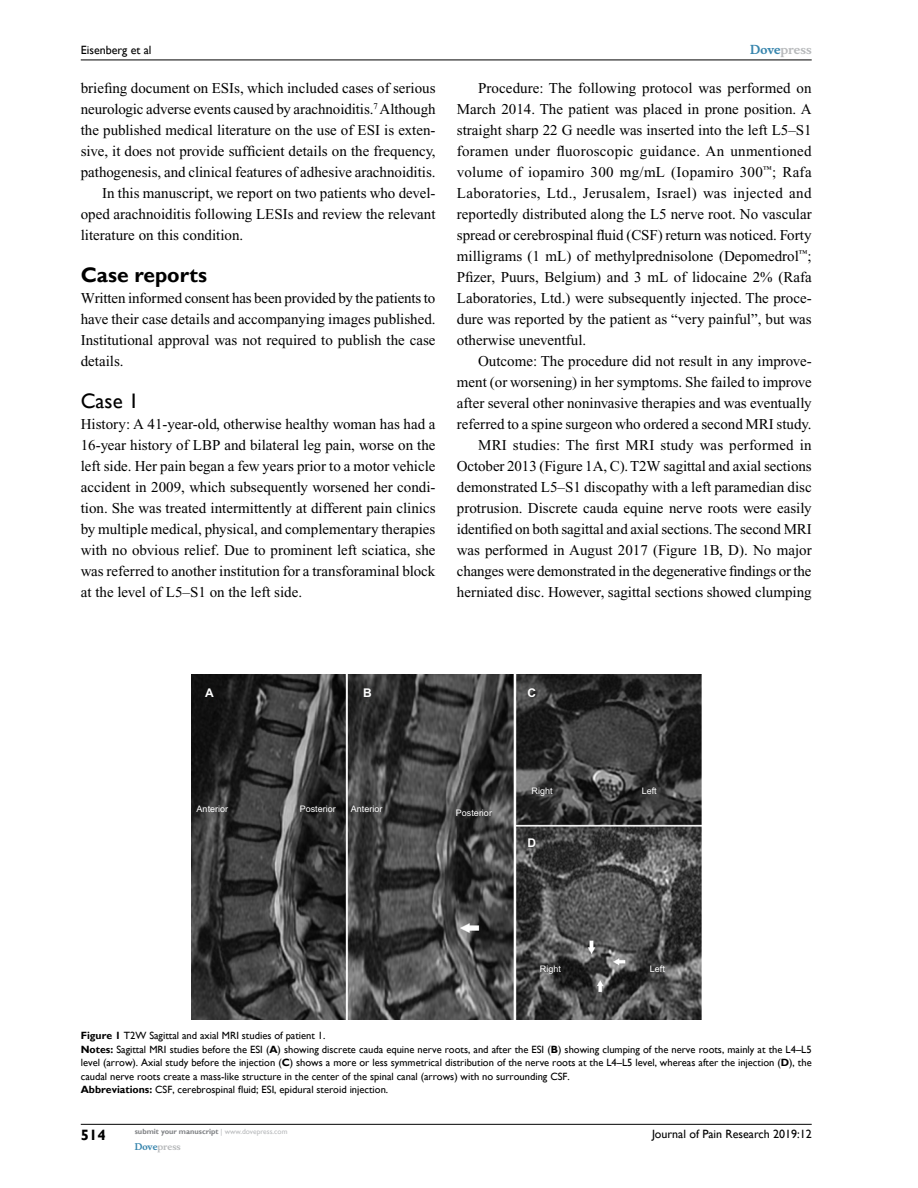
<style>
.page{position:relative;width:918px;height:1188px;background:#fff}
.page>*{position:absolute;margin:0;border:0;box-sizing:border-box;transform-origin:0 0}
.t1{font:700 21px "Gill Sans";color:#000}
.t2{font:21px "Gill Sans";color:#000}
.t3{font:15px/21px "Times New Roman";color:#000;text-align:justify}
.t4{font:700 15px "Gill Sans";color:#000}
.t5{font:12px "Gill Sans";color:#000}
.t6{font:700 12px "Musee";color:#b8babc}
.t7{font:700 12px "Arial";color:#fff}
.t8{font:10.5px/13.5px "Gill Sans";color:#000}
.t9{font:9px "Arial";color:#fff}
.t10{font:700 9px "Musee";color:#b8babc}
.t11{font:700 7.5px "Gill Sans";color:#808285}
.s1{color:#3785ad}
.s2{font-weight:700}
.s3{font-weight:400;color:#b8babc}
</style>
<div class="page">
<hr style="left:81px;top:1124px;width:731px;height:1px;background:#000">
<hr style="left:81px;top:60px;width:731px;height:1px;background:#000">
<img style="left:191px;top:675px;width:510px;height:345px">
<p class="t5" style="left:81px;top:43px;width:72px">Eisenberg et al</p>
<p class="t3" style="left:81px;top:77px;width:356px">briefing document on ESIs, which included cases of serious</p>
<p class="t3" style="left:81px;top:98px;width:356px">neurologic adverse events caused by arachnoiditis.<sup>7</sup> Although</p>
<p class="t3" style="left:81px;top:119px;width:356px">the published medical literature on the use of ESI is exten-</p>
<p class="t3" style="left:81px;top:140px;width:356px">sive, it does not provide sufficient details on the frequency,</p>
<p class="t3" style="left:81px;top:161px;width:356px">pathogenesis, and clinical features of adhesive arachnoiditis.</p>
<p class="t3" style="left:102px;top:182px;width:335px">In this manuscript, we report on two patients who devel-</p>
<p class="t3" style="left:81px;top:203px;width:356px">oped arachnoiditis following LESIs and review the relevant</p>
<p class="t3" style="left:81px;top:224px;width:164px">literature on this condition.</p>
<h1 class="t1" style="left:81px;top:262px;width:128px">Case reports</h1>
<p class="t3" style="left:81px;top:287px;width:356px">Written informed consent has been provided by the patients to have their case details and accompanying images published.<br>Institutional approval was not required to publish the case details.</p>
<h1 class="t2" style="left:81px;top:388px;width:60px">Case 1</h1>
<p class="t3" style="left:81px;top:413px;width:356px">History: A 41-year-old, otherwise healthy woman has had a 16-year history of LBP and bilateral leg pain, worse on the left side. Her pain began a few years prior to a motor vehicle accident in 2009, which subsequently worsened her condi&shy;tion. She was treated intermittently at different pain clinics by multiple medical, physical, and complementary therapies with no obvious relief. Due to prominent left sciatica, she was referred to another institution for a transforaminal block at the level of L5–S1 on the left side.</p>
<p class="t6" style="left:750px;top:43px;width:63px"><span class="s1">Dove</span>press</p>
<p class="t3" style="left:457px;top:77px;width:357px;text-indent:21px">Procedure: The following protocol was performed on March 2014. The patient was placed in prone position. A straight sharp 22 G needle was inserted into the left L5–S1 foramen under fluoroscopic guidance. An unmentioned volume of iopamiro 300 mg/mL (Iopamiro 300<sup>™</sup>; Rafa Laboratories, Ltd., Jerusalem, Israel) was injected and reportedly distributed along the L5 nerve root. No vascular spread or cerebrospinal fluid (CSF) return was noticed. Forty milligrams (1 mL) of methylprednisolone (Depomedrol<sup>™</sup>; Pfizer, Puurs, Belgium) and 3 mL of lidocaine 2% (Rafa Laboratories, Ltd.) were subsequently injected. The proce&shy;dure was reported by the patient as “very painful”, but was otherwise uneventful.</p>
<p class="t3" style="left:457px;top:350px;width:356px;text-align:right">Outcome: The procedure did not result in any improve&shy;ment (or worsening) in her symptoms. She failed to improve after several other noninvasive therapies and was eventually referred to a spine surgeon who ordered a second MRI study.<br>MRI studies: The first MRI study was performed in October 2013 (Figure 1A, C). T2W sagittal and axial sections demonstrated L5–S1 discopathy with a left paramedian disc protrusion. Discrete cauda equine nerve roots were easily identified on both sagittal and axial sections. The second MRI was performed in August 2017 (Figure 1B, D). No major changes were demonstrated in the degenerative findings or the herniated disc. However, sagittal sections showed clumping</p>
<p class="t7" style="left:205px;top:684px;width:10px">A</p>
<p class="t7" style="left:363px;top:684px;width:10px">B</p>
<p class="t7" style="left:528px;top:684px;width:10px">C</p>
<p class="t9" style="left:197px;top:803px;width:33px">Anterior</p>
<p class="t9" style="left:300px;top:803px;width:38px">Posterior</p>
<p class="t9" style="left:351px;top:803px;width:33px">Anterior</p>
<p class="t9" style="left:456px;top:807px;width:38px">Posterior</p>
<p class="t9" style="left:532px;top:785px;width:23px">Right</p>
<p class="t9" style="left:642px;top:785px;width:17px">Left</p>
<p class="t7" style="left:528px;top:835px;width:10px">D</p>
<p class="t9" style="left:540px;top:963px;width:23px">Right</p>
<p class="t9" style="left:650px;top:963px;width:17px">Left</p>
<p class="t8" style="left:81px;top:1029px;width:732px"><span class="s2">Figure 1</span> T2W Sagittal and axial MRI studies of patient 1.<br><span class="s2">Notes:</span> Sagittal MRI studies before the ESI (<span class="s2">A</span>) showing discrete cauda equine nerve roots, and after the ESI (<span class="s2">B</span>) showing clumping of the nerve roots, mainly at the L4–L5 level (arrow). Axial study before the injection (<span class="s2">C</span>) shows a more or less symmetrical distribution of the nerve roots at the L4–L5 level, whereas after the injection (<span class="s2">D</span>), the caudal nerve roots create a mass-like structure in the center of the spinal canal (arrows) with no surrounding CSF.<br><span class="s2">Abbreviations:</span> CSF, cerebrospinal fluid; ESI, epidural steroid injection.</p>
<p class="t4" style="left:81px;top:1126px;width:26px">514</p>
<p class="t11" style="left:135px;top:1127px;width:154px">submit your manuscript <span class="s3">| www.dovepress.com</span></p>
<p class="t10" style="left:135px;top:1141px;width:48px"><span class="s1">Dove</span>press</p>
<p class="t5" style="left:652px;top:1127px;width:161px">Journal of Pain Research 2019:12</p>
</div>
